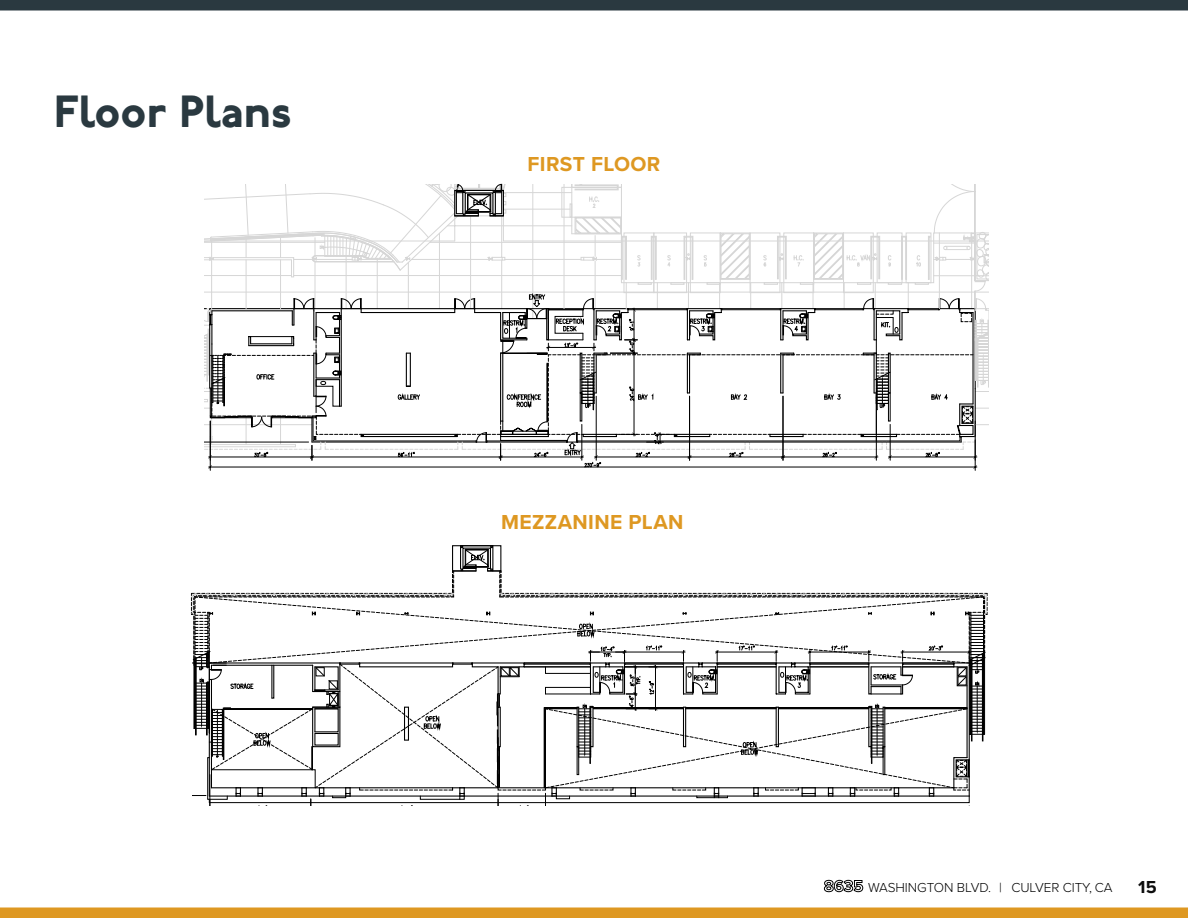
<style>
.page{position:relative;width:1188px;height:918px;background:#fff}
.page>*{position:absolute;margin:0;border:0;box-sizing:border-box;transform-origin:0 0}
.t1{font:800 45px "P22 Underground";color:#2a3940}
.t2{font:700 21px "Proxima Nova";letter-spacing:.02em;color:#de9822}
.t3{font:700 18px "Proxima Nova";color:#0d0d0d}
.t4{font:300 13.5px "Proxima Nova";letter-spacing:-.005em;color:#000}
.s1{font-weight:700;font-size:16.5px}
</style>
<div class="page">
<hr style="left:204px;top:478px;width:391px;height:1px;background:#d6d6d6">
<hr style="left:1027px;top:184px;width:1px;height:263px;background:#d6d6d6">
<hr style="left:210px;top:421px;width:1px;height:49px;background:#000">
<hr style="left:975px;top:421px;width:1px;height:49px;background:#000">
<svg style="left:204px;top:184px;width:785px;height:285px"></svg>
<hr style="left:208px;top:820px;width:763px;height:1px;background:#000">
<hr style="left:208px;top:810px;width:104px;height:1px;background:#000">
<hr style="left:309px;top:810px;width:191px;height:1px;background:#000">
<hr style="left:496px;top:810px;width:51px;height:1px;background:#000">
<svg style="left:191px;top:545px;width:797px;height:261px"></svg>
<div style="left:0;top:908px;width:1188px;height:10px;background:#de9822"></div>
<div style="left:0;top:0;width:1188px;height:10px;background:#2a3940"></div>
<h1 class="t1" style="left:54px;top:86px;width:240px">Floor Plans</h1>
<h2 class="t2" style="left:528px;top:149px;width:134px">FIRST FLOOR</h2>
<h2 class="t2" style="left:501px;top:506px;width:184px">MEZZANINE PLAN</h2>
<p class="t4" style="left:824px;top:877px;width:290px"><span class="s1">8635</span> WASHINGTON BLVD. | CULVER CITY, CA</p>
<h3 class="t3" style="left:1138px;top:873px;width:20px">15</h3>
</div>
